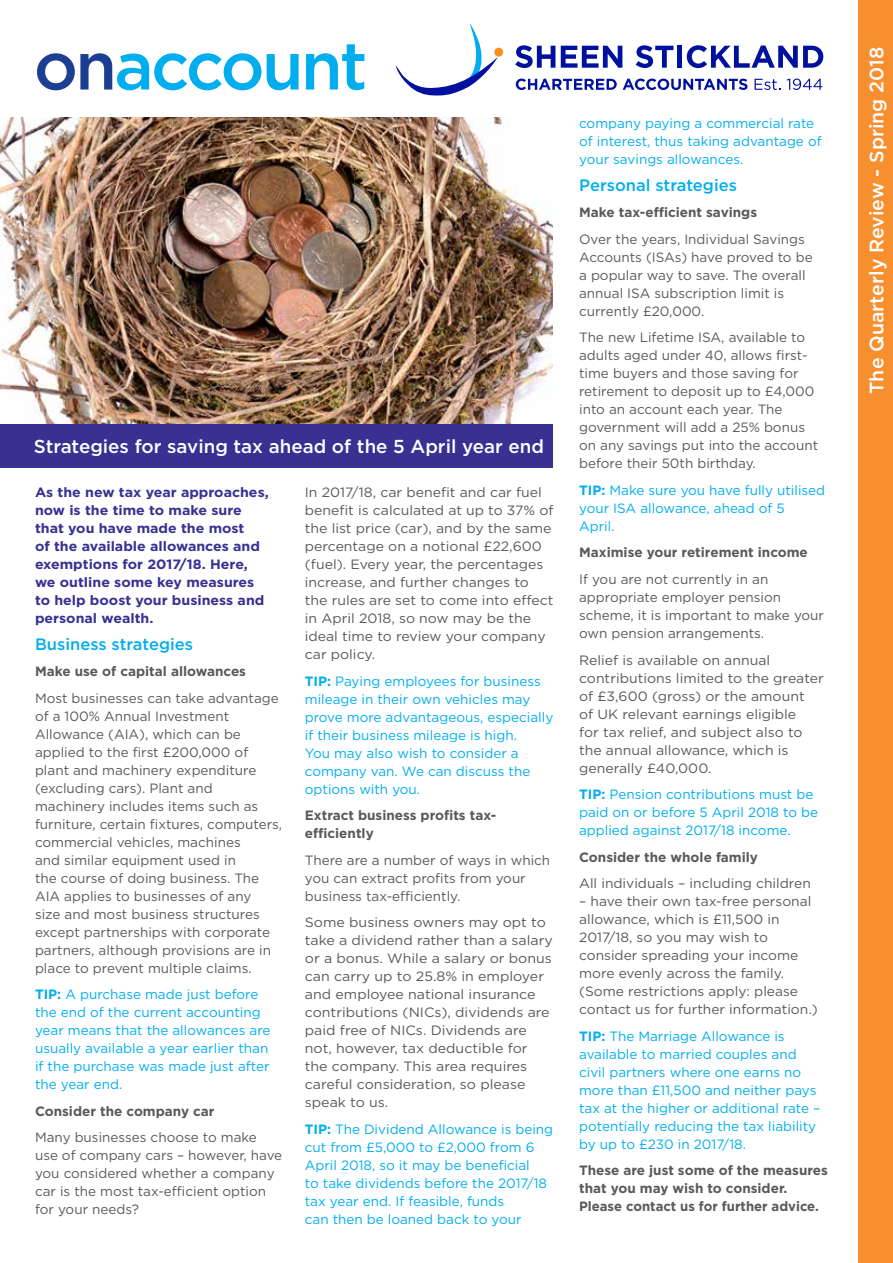
<style>
.page{position:relative;width:893px;height:1263px;background:#fff}
.page>*{position:absolute;margin:0;border:0;box-sizing:border-box;transform-origin:0 0}
.t1{font:500 67.2px "Gotham";letter-spacing:-.04em;color:#00aeef}
.t2{font:500 19.5px "Gotham";color:#fff}
.t3{font:500 18.75px "Gotham";color:#fff}
.t4{font:500 16.5px "Gotham";color:#00aeef}
.t5{font:13.5px/18px "Gotham";color:#58595b}
.t6{font:13.5px/18px "Gotham";color:#00aeef}
.t7{font:13.5px/18px "Gotham";color:#58595b;scale:1.04 1}
.t8{font:13.5px/18px "Gotham";color:#58595b;scale:1.05 1}
.t9{font:700 13.5px/18px "Gotham";color:#58595b}
.t10{font:700 13.5px/18px "Gotham";color:#393092;scale:1.05 1}
.s1{color:#1c3f94}
.s2{font-weight:700}
</style>
<div class="page">
<img style="left:0;top:118px;width:553px;height:307px">
<svg style="left:516px;top:79px;width:101px;height:11px"></svg>
<svg style="left:623px;top:79px;width:124px;height:11px"></svg>
<svg style="left:755px;top:79px;width:25px;height:11px"></svg>
<svg style="left:787px;top:79px;width:35px;height:11px"></svg>
<svg style="left:515px;top:45px;width:40px;height:23px"></svg>
<svg style="left:561px;top:46px;width:61px;height:22px"></svg>
<svg style="left:636px;top:45px;width:37px;height:23px"></svg>
<div style="left:677px;top:46px;width:5px;height:22px;background:#00109f"></div>
<svg style="left:687px;top:45px;width:136px;height:23px"></svg>
<svg style="left:396px;top:23px;width:102px;height:73px"></svg>
<div style="left:494px;top:48px;width:9px;height:9px;background:#f78e1e;border-radius:50%"></div>
<div style="left:859px;top:0;width:34px;height:1263px;background:#f78f2f"></div>
<div style="left:0;top:425px;width:553px;height:43px;background:#393092"></div>
<h1 class="t1" style="left:34px;top:22px;width:335px"><span class="s1">on</span>account</h1>
<h2 class="t2" style="left:864px;top:394px;width:349px;rotate:-90deg">The Quarterly Review - Spring 2018</h2>
<p class="t6" style="left:579px;top:114px;width:244px">company paying a commercial rate of interest, thus taking advantage of your savings allowances.</p>
<p class="t4" style="left:579px;top:174px;width:159px">Personal strategies</p>
<p class="t9" style="left:579px;top:204px;width:180px">Make tax-efficient savings</p>
<p class="t5" style="left:579px;top:230px;width:235px">Over the years, Individual Savings<br>Accounts (ISAs) have proved to be a popular way to save. The overall annual ISA subscription limit is currently £20,000.</p>
<p class="t5" style="left:579px;top:328px;width:240px">The new Lifetime ISA, available to adults aged under 40, allows first&shy;time buyers and those saving for retirement to deposit up to £4,000 into an account each year. The government will add a 25% bonus on any savings put into the account before their 50th birthday.</p>
<p class="t6" style="left:579px;top:481px;width:248px"><span class="s2">TIP:</span> Make sure you have fully utilised your ISA allowance, ahead of 5<br>April.</p>
<p class="t9" style="left:579px;top:543px;width:230px">Maximise your retirement income</p>
<p class="t5" style="left:579px;top:570px;width:246px">If you are not currently in an appropriate employer pension scheme, it is important to make your own pension arrangements.</p>
<p class="t7" style="left:579px;top:650px;width:237px">Relief is available on annual contributions limited to the greater of £3,600 (gross) or the amount<br>of UK relevant earnings eligible<br>for tax relief, and subject also to the annual allowance, which is generally £40,000.</p>
<p class="t6" style="left:579px;top:785px;width:240px"><span class="s2">TIP:</span> Pension contributions must be paid on or before 5 April 2018 to be applied against 2017/18 income.</p>
<p class="t9" style="left:579px;top:848px;width:180px">Consider the whole family</p>
<p class="t5" style="left:579px;top:874px;width:233px">All individuals – including children</p>
<p class="t5" style="left:579px;top:892px;width:240px">– have their own tax-free personal allowance, which is £11,500 in<br>2017/18, so you may wish to consider spreading your income more evenly across the family. (Some restrictions apply: please contact us for further information.)</p>
<p class="t6" style="left:579px;top:1026px;width:243px"><span class="s2">TIP:</span> The Marriage Allowance is available to married couples and civil partners where one earns no more than £11,500 and neither pays tax at the higher or additional rate – potentially reducing the tax liability by up to £230 in 2017/18.</p>
<p class="t9" style="left:579px;top:1161px;width:250px">These are just some of the measures that you may wish to consider.<br>Please contact us for further advice.</p>
<h3 class="t3" style="left:34px;top:434px;width:512px">Strategies for saving tax ahead of the 5 April year end</h3>
<p class="t7" style="left:305px;top:483px;width:241px">In 2017/18, car benefit and car fuel benefit is calculated at up to 37% of the list price (car), and by the same percentage on a notional £22,600 (fuel). Every year, the percentages increase, and further changes to the rules are set to come into effect in April 2018, so now may be the ideal time to review your company car policy.</p>
<p class="t6" style="left:305px;top:671px;width:250px"><span class="s2">TIP:</span> Paying employees for business mileage in their own vehicles may prove more advantageous, especially if their business mileage is high.<br>You may also wish to consider a company van. We can discuss the options with you.</p>
<p class="t9" style="left:305px;top:806px;width:193px">Extract business profits tax&shy;efficiently</p>
<p class="t5" style="left:305px;top:850px;width:247px">There are a number of ways in which you can extract profits from your business tax-efficiently.</p>
<p class="t8" style="left:305px;top:913px;width:238px">Some business owners may opt to take a dividend rather than a salary or a bonus. While a salary or bonus can carry up to 25.8% in employer and employee national insurance contributions (NICs), dividends are paid free of NICs. Dividends are not, however, tax deductible for the company. This area requires careful consideration, so please speak to us.</p>
<p class="t6" style="left:305px;top:1119px;width:250px"><span class="s2">TIP:</span> The Dividend Allowance is being cut from £5,000 to £2,000 from 6<br>April 2018, so it may be beneficial<br>to take dividends before the 2017/18 tax year end. If feasible, funds<br>can then be loaned back to your</p>
<p class="t10" style="left:35px;top:483px;width:224px">As the new tax year approaches, now is the time to make sure that you have made the most<br>of the available allowances and exemptions for 2017/18. Here, we outline some key measures to help boost your business and personal wealth.</p>
<p class="t4" style="left:35px;top:633px;width:160px">Business strategies</p>
<p class="t9" style="left:35px;top:662px;width:213px">Make use of capital allowances</p>
<p class="t5" style="left:35px;top:688px;width:249px">Most businesses can take advantage of a 100% Annual Investment Allowance (AIA), which can be applied to the first £200,000 of plant and machinery expenditure (excluding cars). Plant and machinery includes items such as furniture, certain fixtures, computers, commercial vehicles, machines<br>and similar equipment used in<br>the course of doing business. The AIA applies to businesses of any<br>size and most business structures except partnerships with corporate partners, although provisions are in place to prevent multiple claims.</p>
<p class="t6" style="left:35px;top:985px;width:237px"><span class="s2">TIP:</span> A purchase made just before the end of the current accounting year means that the allowances are usually available a year earlier than if the purchase was made just after the year end.</p>
<p class="t9" style="left:35px;top:1102px;width:181px">Consider the company car</p>
<p class="t5" style="left:35px;top:1128px;width:249px">Many businesses choose to make use of company cars – however, have you considered whether a company car is the most tax-efficient option for your needs?</p>
</div>
